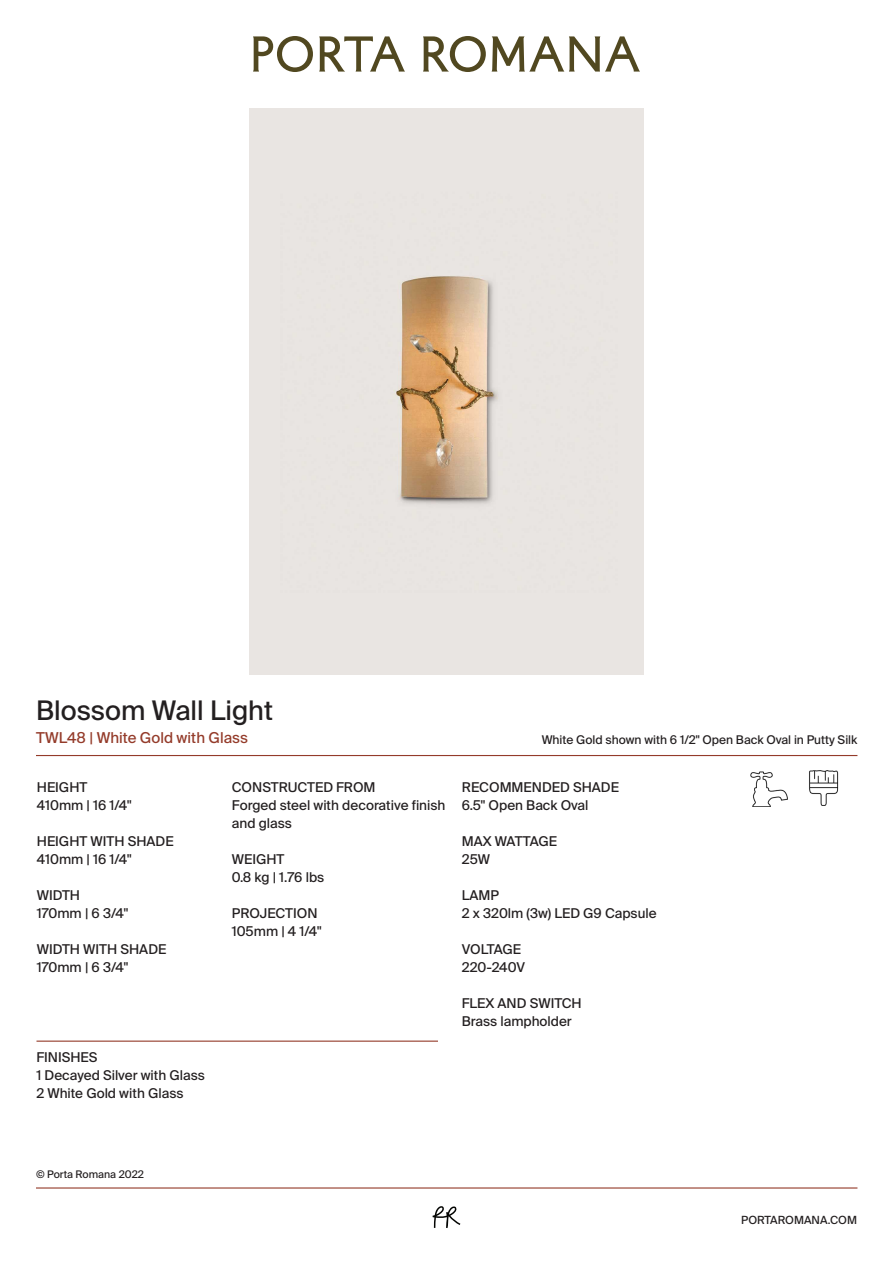
<style>
.page{position:relative;width:893px;height:1263px;background:#fff}
.page>*{position:absolute;margin:0;border:0;box-sizing:border-box;transform-origin:0 0}
.t1{font:27px "Suisse Intl";color:#231f20}
.t2{font:15px "Suisse Intl";color:#943b2a}
.t3{font:13.5px/18px "Suisse Intl";color:#231f20}
.t4{font:12px "Suisse Intl";color:#231f20}
.t5{font:11.25px "Suisse Intl";color:#231f20}
.t6{font:10.5px "Suisse Intl";color:#231f20}
</style>
<div class="page">
<hr style="left:36px;top:755px;width:821px;height:1px;background:#943b2a">
<img style="left:250px;top:108px;width:393px;height:566px">
<svg style="left:253px;top:36px;width:60px;height:36px"></svg>
<svg style="left:319px;top:36px;width:86px;height:36px"></svg>
<svg style="left:423px;top:36px;width:63px;height:36px"></svg>
<svg style="left:492px;top:36px;width:148px;height:36px"></svg>
<hr style="left:36px;top:1040px;width:402px;height:2px;background:#943b2a">
<svg style="left:433px;top:1206px;width:27px;height:22px"></svg>
<hr style="left:36px;top:1187px;width:821px;height:1px;background:#943b2a">
<img style="left:750px;top:772px;width:37px;height:35px">
<img style="left:809px;top:771px;width:30px;height:35px">
<h1 class="t1" style="left:36px;top:695px;width:238px">Blossom Wall Light</h1>
<p class="t2" style="left:36px;top:729px;width:213px">TWL48 | White Gold with Glass</p>
<p class="t4" style="left:542px;top:733px;width:317px">White Gold shown with 6 1/2" Open Back Oval in Putty Silk</p>
<p class="t3" style="left:37px;top:778px;width:96px">HEIGHT<br>410mm | 16 1/4"</p>
<p class="t3" style="left:37px;top:832px;width:138px">HEIGHT WITH SHADE<br>410mm | 16 1/4"</p>
<p class="t3" style="left:37px;top:886px;width:93px">WIDTH<br>170mm | 6 3/4"</p>
<p class="t3" style="left:37px;top:940px;width:131px">WIDTH WITH SHADE<br>170mm | 6 3/4"</p>
<p class="t3" style="left:36px;top:1048px;width:170px">FINISHES<br>1 Decayed Silver with Glass<br>2 White Gold with Glass</p>
<p class="t3" style="left:232px;top:778px;width:215px">CONSTRUCTED FROM<br>Forged steel with decorative finish and glass</p>
<p class="t3" style="left:232px;top:850px;width:94px">WEIGHT<br>0.8 kg | 1.76 lbs</p>
<p class="t3" style="left:232px;top:904px;width:91px">PROJECTION<br>105mm | 4 1/4"</p>
<p class="t3" style="left:462px;top:778px;width:159px">RECOMMENDED SHADE<br>6.5" Open Back Oval</p>
<p class="t3" style="left:462px;top:832px;width:97px">MAX WATTAGE<br>25W</p>
<p class="t3" style="left:462px;top:886px;width:196px">LAMP<br>2 x 320lm (3w) LED G9 Capsule</p>
<p class="t3" style="left:462px;top:940px;width:65px">VOLTAGE<br>220-240V</p>
<p class="t3" style="left:462px;top:994px;width:121px">FLEX AND SWITCH<br>Brass lampholder</p>
<p class="t6" style="left:36px;top:1168px;width:109px">© Porta Romana 2022</p>
<p class="t5" style="left:741px;top:1213px;width:117px">PORTAROMANA.COM</p>
</div>
